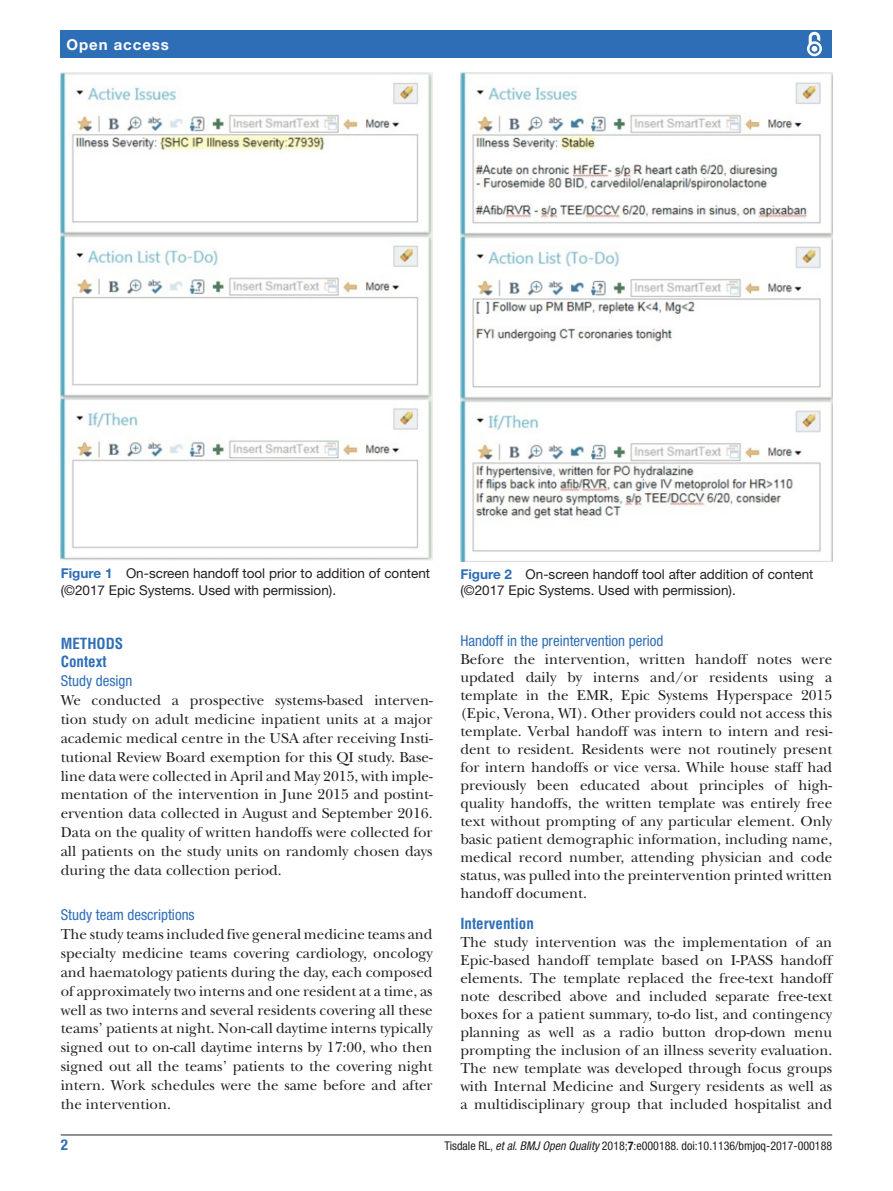
<style>
.page{position:relative;width:893px;height:1191px;background:#fff}
.page>*{position:absolute;margin:0;border:0;box-sizing:border-box;transform-origin:0 0}
.t1{font:15px/18px "New Baskerville";color:#231f20;text-align:justify}
.t2{font:condensed 15px "Helvetica Neue LT Std";color:#2e6eb7}
.t3{font:700 condensed 15px/18.9px "Helvetica LT Std";color:#2e6eb7}
.t4{font:700 15px "Helvetica Neue LT Std";letter-spacing:.065em;color:#fff}
.t5{font:700 condensed 15px "Helvetica Neue LT Std";color:#2e6eb7}
.t6{font:13.5px/16.2px "Helvetica Neue LT Std";color:#231f20}
.t7{font:condensed 12px "Helvetica Neue LT Std";color:#231f20}
.s1{font-weight:700;color:#2e6eb7}
.s2{font-style:italic}
.s3{font-weight:700}
</style>
<div class="page">
<hr style="left:61px;top:1134px;width:771px;height:1px;background:#231f20">
<div style="left:61px;top:31px;width:771px;height:27px;background:#2e6eb7"></div>
<svg style="left:807px;top:31px;width:15px;height:26px"></svg>
<img style="left:61px;top:73px;width:372px;height:488px">
<img style="left:460px;top:73px;width:372px;height:488px">
<p class="t4" style="left:66px;top:35px;width:104px">Open access</p>
<p class="t6" style="left:61px;top:565px;width:371px"><span class="s1">Figure 1</span> On-screen handoff tool prior to addition of content (©2017 Epic Systems. Used with permission).</p>
<p class="t6" style="left:460px;top:566px;width:355px"><span class="s1">Figure 2</span> On-screen handoff tool after addition of content (©2017 Epic Systems. Used with permission).</p>
<p class="t3" style="left:61px;top:633px;width:64px">Methods<br>Context</p>
<p class="t2" style="left:61px;top:672px;width:73px">Study design</p>
<p class="t1" style="left:61px;top:691px;width:373px;line-height:18.9px">We conducted a prospective systems-based interven&shy;tion study on adult medicine inpatient units at a major academic medical centre in the USA after receiving Insti&shy;tutional Review Board exemption for this QI study. Base&shy;line data were collected in April and May 2015, with imple&shy;mentation of the intervention in June 2015 and postint&shy;ervention data collected in August and September 2016.<br>Data on the quality of written handoffs were collected for all patients on the study units on randomly chosen days during the data collection period.</p>
<p class="t2" style="left:61px;top:906px;width:135px">Study team descriptions</p>
<p class="t1" style="left:61px;top:925px;width:373px;line-height:18.9px">The study teams included five general medicine teams and specialty medicine teams covering cardiology, oncology and haematology patients during the day, each composed of approximately two interns and one resident at a time, as well as two interns and several residents covering all these teams’ patients at night. Non-call daytime interns typically signed out to on-call daytime interns by 17:00, who then signed out all the teams’ patients to the covering night intern. Work schedules were the same before and after the intervention.</p>
<p class="t2" style="left:460px;top:631px;width:205px">Handoff in the preintervention period</p>
<p class="t1" style="left:460px;top:650px;width:373px">Before the intervention, written handoff notes were updated daily by interns and/or residents using a template in the EMR, Epic Systems Hyperspace 2015 (Epic, Verona, WI). Other providers could not access this template. Verbal handoff was intern to intern and resi&shy;dent to resident. Residents were not routinely present for intern handoffs or vice versa. While house staff had previously been educated about principles of high&shy;quality handoffs, the written template was entirely free text without prompting of any particular element. Only basic patient demographic information, including name, medical record number, attending physician and code status, was pulled into the preintervention printed written handoff document.</p>
<p class="t3" style="left:460px;top:914px;width:75px">Intervention</p>
<p class="t1" style="left:460px;top:933px;width:373px">The study intervention was the implementation of an Epic-based handoff template based on I-PASS handoff elements. The template replaced the free-text handoff note described above and included separate free-text boxes for a patient summary, to-do list, and contingency planning as well as a radio button drop-down menu prompting the inclusion of an illness severity evaluation.<br>The new template was developed through focus groups with Internal Medicine and Surgery residents as well as a multidisciplinary group that included hospitalist and</p>
<p class="t5" style="left:61px;top:1135px;width:9px">2</p>
<p class="t7" style="left:444px;top:1138px;width:389px">Tisdale RL, <span class="s2">et al</span>. <span class="s2">BMJ Open Quality</span> 2018;<span class="s3">7</span>:e000188. doi:10.1136/bmjoq-2017-000188</p>
</div>
